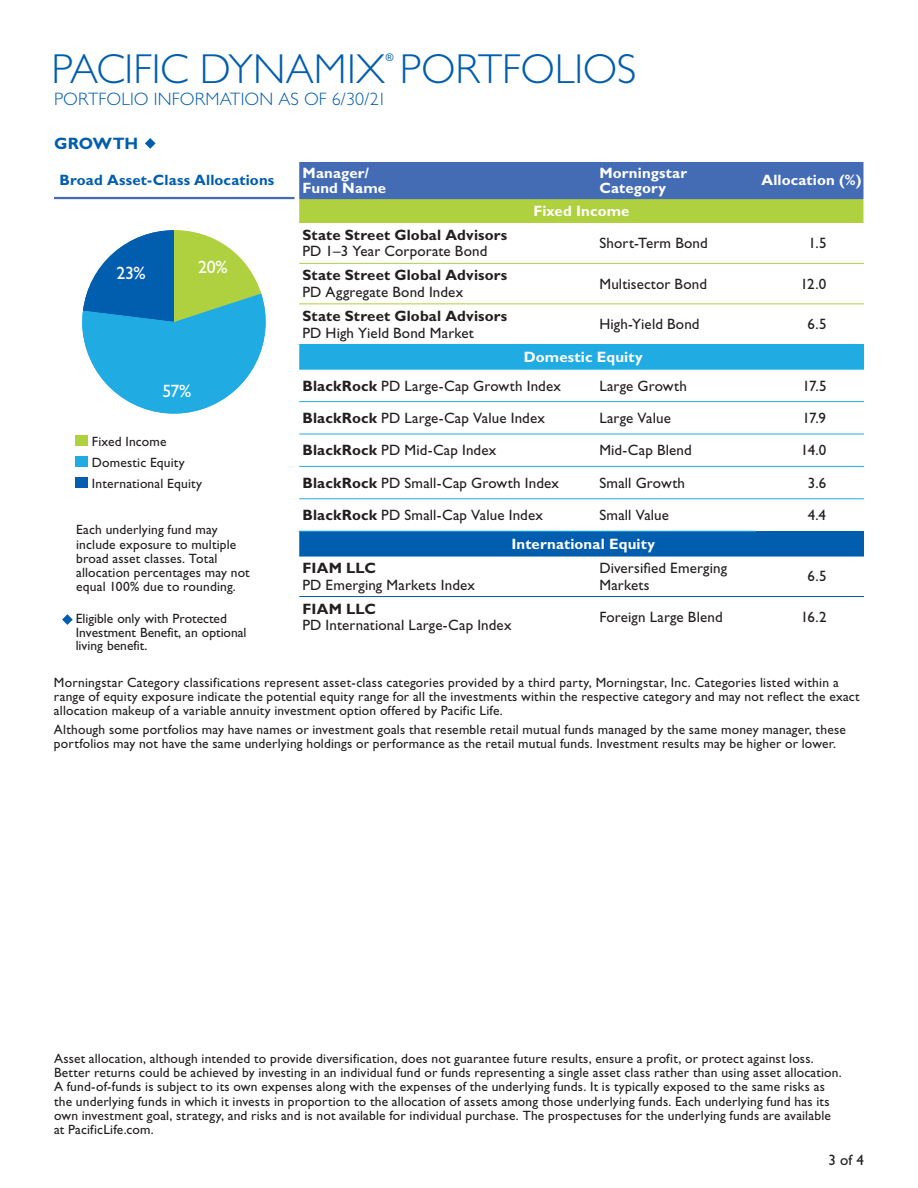
<style>
.page{position:relative;width:918px;height:1188px;background:#fff}
.page>*{position:absolute;margin:0;border:0;box-sizing:border-box;transform-origin:0 0}
.t1{font:300 42px "Gill Sans Std";letter-spacing:-.005em;color:#015dad}
.t2{font:300 18px "Gill Sans Std";letter-spacing:.005em;color:#015dad}
.t3{font:17.85px "Gill Sans Std";color:#fff}
.t4{font:700 16.5px "Gill Sans Std";color:#015dad}
.t5{font:15px/28.8px "Gill Sans Std";letter-spacing:.01em;color:#231f20}
.t6{font:700 15px "Gill Sans Std";letter-spacing:.01em;color:#231f20}
.t7{font:700 15px/15px "Gill Sans Std";letter-spacing:.01em;color:#fff}
.t8{font:700 15px "Gill Sans Std";letter-spacing:.01em;color:#015dad}
.t9{font:13.5px/14.2px "Gill Sans Std";letter-spacing:.015em;color:#231f20}
.t10{font:10.5px "Gill Sans Std";color:#015dad}
.s1{font-weight:700;color:#fff}
.s2{font-weight:700}
</style>
<div class="page">
<div style="left:297px;top:344px;width:567px;height:25px;background:#20ace3"></div>
<div style="left:297px;top:531px;width:567px;height:25px;background:#015dad"></div>
<hr style="left:54px;top:197px;width:241px;height:2px;background:#436cb5">
<hr style="left:295px;top:344px;width:4px;height:25px;background:#fff">
<hr style="left:295px;top:531px;width:4px;height:25px;background:#fff">
<hr style="left:299px;top:369px;width:295px;height:1px;background:#20ace3">
<hr style="left:594px;top:369px;width:162px;height:1px;background:#20ace3">
<hr style="left:756px;top:369px;width:108px;height:1px;background:#20ace3">
<hr style="left:299px;top:498px;width:295px;height:1px;background:#20ace3">
<hr style="left:594px;top:498px;width:162px;height:1px;background:#20ace3">
<hr style="left:756px;top:466px;width:108px;height:1px;background:#20ace3">
<hr style="left:299px;top:434px;width:295px;height:1px;background:#20ace3">
<hr style="left:299px;top:466px;width:295px;height:1px;background:#20ace3">
<hr style="left:594px;top:434px;width:162px;height:1px;background:#20ace3">
<hr style="left:594px;top:466px;width:162px;height:1px;background:#20ace3">
<hr style="left:756px;top:434px;width:108px;height:1px;background:#20ace3">
<hr style="left:299px;top:303px;width:295px;height:1px;background:#afd140">
<hr style="left:594px;top:303px;width:162px;height:1px;background:#afd140">
<hr style="left:756px;top:303px;width:108px;height:1px;background:#afd140">
<hr style="left:299px;top:556px;width:295px;height:1px;background:#015dad">
<hr style="left:594px;top:556px;width:162px;height:1px;background:#015dad">
<hr style="left:756px;top:556px;width:108px;height:1px;background:#015dad">
<hr style="left:299px;top:263px;width:295px;height:1px;background:#afd140">
<hr style="left:594px;top:263px;width:162px;height:1px;background:#afd140">
<hr style="left:756px;top:263px;width:108px;height:1px;background:#afd140">
<hr style="left:756px;top:401px;width:108px;height:1px;background:#20ace3">
<hr style="left:299px;top:596px;width:295px;height:1px;background:#015dad">
<hr style="left:594px;top:596px;width:162px;height:1px;background:#015dad">
<hr style="left:756px;top:596px;width:108px;height:1px;background:#015dad">
<hr style="left:299px;top:401px;width:295px;height:1px;background:#20ace3">
<hr style="left:594px;top:401px;width:162px;height:1px;background:#20ace3">
<hr style="left:756px;top:498px;width:108px;height:1px;background:#20ace3">
<hr style="left:299px;top:531px;width:295px;height:1px;background:#20ace3">
<hr style="left:594px;top:531px;width:162px;height:1px;background:#20ace3">
<svg style="left:297px;top:162px;width:567px;height:61px;background:#6d9487"></svg>
<svg style="left:145px;top:138px;width:11px;height:11px"></svg>
<svg style="left:82px;top:230px;width:184px;height:184px"></svg>
<div style="left:76px;top:436px;width:12px;height:10px;background:#afd140"></div>
<div style="left:76px;top:457px;width:12px;height:10px;background:#20ace3"></div>
<div style="left:76px;top:478px;width:12px;height:10px;background:#015dad"></div>
<svg style="left:62px;top:614px;width:11px;height:11px"></svg>
<p class="t10" style="left:386px;top:51px;width:9px">®</p>
<h1 class="t1" style="left:52px;top:45px;width:586px">PACIFIC DYNAMIX PORTFOLIOS</h1>
<h2 class="t2" style="left:54px;top:89px;width:334px">PORTFOLIO INFORMATION AS OF 6/30/21</h2>
<p class="t4" style="left:54px;top:133px;width:86px">GROWTH</p>
<p class="t8" style="left:59px;top:171px;width:216px">Broad Asset-Class Allocations</p>
<p class="t7" style="left:302px;top:165px;width:85px">Manager/<br>Fund Name</p>
<p class="t7" style="left:599px;top:165px;width:89px">Morningstar<br>Category</p>
<p class="t7" style="left:761px;top:173px;width:102px">Allocation (%)</p>
<h3 class="t3" style="left:117px;top:263px;width:31px">23%</h3>
<h3 class="t3" style="left:198px;top:257px;width:31px">20%</h3>
<h3 class="t3" style="left:162px;top:381px;width:30px">57%</h3>
<p class="t9" style="left:92px;top:431px;width:112px;line-height:21px">Fixed Income<br>Domestic Equity<br>International Equity</p>
<p class="t9" style="left:76px;top:523px;width:175px">Each underlying fund may include exposure to multiple broad asset classes. Total allocation percentages may not equal 100% due to rounding.</p>
<p class="t6" style="left:302px;top:226px;width:206px">State Street Global Advisors</p>
<p class="t5" style="left:302px;top:237px;width:186px">PD 1–3 Year Corporate Bond</p>
<p class="t6" style="left:302px;top:267px;width:206px">State Street Global Advisors</p>
<p class="t5" style="left:302px;top:278px;width:162px">PD Aggregate Bond Index</p>
<p class="t7" style="left:533px;top:203px;width:98px">Fixed Income</p>
<p class="t5" style="left:599px;top:229px;width:110px">Short-Term Bond</p>
<p class="t5" style="left:808px;top:229px;width:20px">1.5</p>
<p class="t5" style="left:599px;top:269px;width:109px">Multisector Bond</p>
<p class="t5" style="left:801px;top:269px;width:27px">12.0</p>
<p class="t6" style="left:302px;top:307px;width:206px">State Street Global Advisors</p>
<p class="t5" style="left:302px;top:318px;width:173px">PD High Yield Bond Market</p>
<p class="t5" style="left:599px;top:310px;width:102px">High-Yield Bond</p>
<p class="t5" style="left:808px;top:310px;width:21px">6.5</p>
<p class="t5" style="left:302px;top:342px;width:342px;text-indent:221px"><span class="s1">Domestic Equity<br></span><span class="s2">BlackRock</span> PD Large-Cap Growth Index</p>
<p class="t5" style="left:599px;top:371px;width:89px">Large Growth</p>
<p class="t5" style="left:803px;top:371px;width:26px">17.5</p>
<p class="t5" style="left:302px;top:404px;width:244px"><span class="s2">BlackRock</span> PD Large-Cap Value Index</p>
<p class="t5" style="left:599px;top:404px;width:73px">Large Value</p>
<p class="t5" style="left:803px;top:404px;width:25px">17.9</p>
<p class="t5" style="left:302px;top:436px;width:195px"><span class="s2">BlackRock</span> PD Mid-Cap Index</p>
<p class="t5" style="left:599px;top:436px;width:94px">Mid-Cap Blend</p>
<p class="t5" style="left:801px;top:436px;width:27px">14.0</p>
<p class="t5" style="left:302px;top:468px;width:258px"><span class="s2">BlackRock</span> PD Small-Cap Growth Index</p>
<p class="t5" style="left:599px;top:468px;width:87px">Small Growth</p>
<p class="t5" style="left:808px;top:468px;width:20px">3.6</p>
<p class="t5" style="left:302px;top:501px;width:242px"><span class="s2">BlackRock</span> PD Small-Cap Value Index</p>
<p class="t5" style="left:599px;top:501px;width:71px">Small Value</p>
<p class="t5" style="left:808px;top:501px;width:20px">4.4</p>
<p class="t7" style="left:511px;top:536px;width:145px">International Equity</p>
<p class="t6" style="left:302px;top:559px;width:75px">FIAM LLC</p>
<p class="t5" style="left:302px;top:570px;width:174px">PD Emerging Markets Index</p>
<p class="t5" style="left:599px;top:560px;width:129px;line-height:16.5px">Diversified Emerging<br>Markets</p>
<p class="t5" style="left:808px;top:562px;width:21px">6.5</p>
<p class="t6" style="left:302px;top:600px;width:75px">FIAM LLC</p>
<p class="t5" style="left:302px;top:611px;width:211px">PD International Large-Cap Index</p>
<p class="t9" style="left:76px;top:612px;width:153px">Eligible only with Protected</p>
<p class="t5" style="left:599px;top:603px;width:125px">Foreign Large Blend</p>
<p class="t5" style="left:801px;top:603px;width:27px">16.2</p>
<p class="t9" style="left:76px;top:626px;width:172px;line-height:13.5px">Investment Benefit, an optional living benefit.</p>
<p class="t9" style="left:54px;top:675px;width:807px">Morningstar Category classifications represent asset-class categories provided by a third party, Morningstar, Inc. Categories listed within a range of equity exposure indicate the potential equity range for all the investments within the respective category and may not reflect the exact allocation makeup of a variable annuity investment option offered by Pacific Life.</p>
<p class="t9" style="left:54px;top:722px;width:793px">Although some portfolios may have names or investment goals that resemble retail mutual funds managed by the same money manager, these portfolios may not have the same underlying holdings or performance as the retail mutual funds. Investment results may be higher or lower.</p>
<p class="t9" style="left:54px;top:1051px;width:789px">Asset allocation, although intended to provide diversification, does not guarantee future results, ensure a profit, or protect against loss.<br>Better returns could be achieved by investing in an individual fund or funds representing a single asset class rather than using asset allocation.<br>A fund-of-funds is subject to its own expenses along with the expenses of the underlying funds. It is typically exposed to the same risks as the underlying funds in which it invests in proportion to the allocation of assets among those underlying funds. Each underlying fund has its own investment goal, strategy, and risks and is not available for individual purchase. The prospectuses for the underlying funds are available at PacificLife.com.</p>
<p class="t5" style="left:829px;top:1145px;width:37px">3 of 4</p>
</div>
